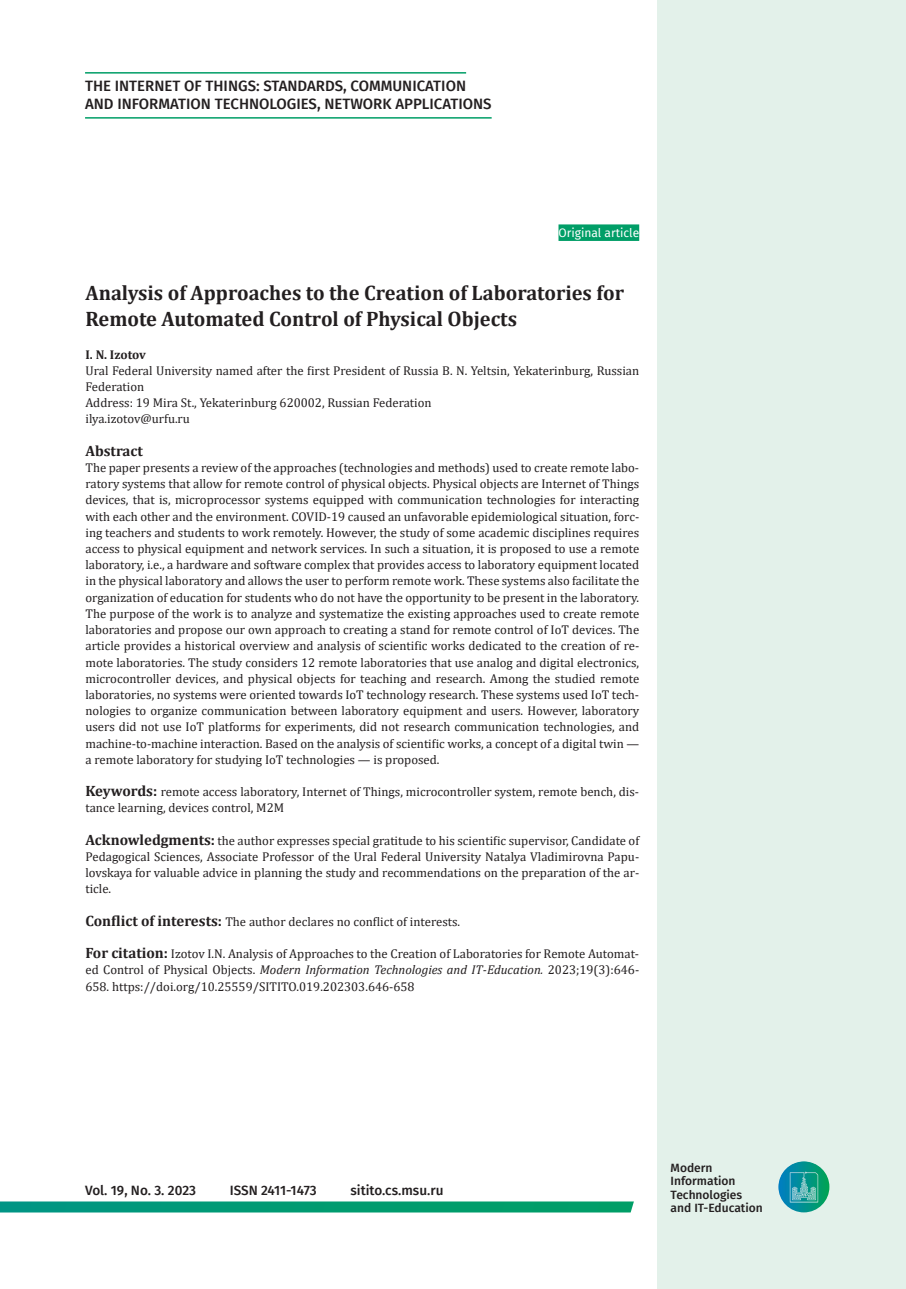
<style>
.page{position:relative;width:906px;height:1289px;background:#fff}
.page>*{position:absolute;margin:0;border:0;box-sizing:border-box;transform-origin:0 0}
.t1{font:700 21px/25.2px "Cambria";color:#231f20}
.t2{font:500 15px/18px "Fira Sans";color:#231f20}
.t3{font:700 15px "Cambria";color:#231f20}
.t4{font:500 13.5px "Fira Sans";color:#231f20}
.t5{font:12.75px/16.2px "Cambria";color:#231f20;text-align:justify}
.t6{font:700 12.75px "Cambria";color:#231f20}
.t7{font:500 12px/13.5px "Fira Sans";color:#231f20}
.t8{font:12px "Fira Sans";color:#fff}
.s1{font-weight:700;font-size:15px}
.s2{font-style:italic}
</style>
<div class="page">
<div style="left:657px;top:0;width:249px;height:1288px;background:#e3f1ea"></div>
<img style="left:778px;top:1161px;width:51px;height:51px;border-radius:26px">
<svg style="left:0;top:1201px;width:634px;height:11px;background:#0b9f79"></svg>
<div style="left:558px;top:224px;width:81px;height:17px;background:#009e67"></div>
<hr style="left:85px;top:72px;width:381px;height:2px;background:#009e67">
<hr style="left:85px;top:117px;width:406px;height:2px;background:#009e67">
<p class="t2" style="left:85px;top:76px;width:408px">THE INTERNET OF THINGS: STANDARDS, COMMUNICATION<br>AND INFORMATION TECHNOLOGIES, NETWORK APPLICATIONS</p>
<p class="t8" style="left:558px;top:223px;width:82px">Original article</p>
<h1 class="t1" style="left:85px;top:280px;width:540px">Analysis of Approaches to the Creation of Laboratories for<br>Remote Automated Control of Physical Objects</h1>
<p class="t6" style="left:85px;top:345px;width:62px">I. N. Izotov</p>
<p class="t5" style="left:85px;top:362px;width:555px;text-align:left">Ural Federal University named after the first President of Russia B. N. Yeltsin, Yekaterinburg, Russian Federation<br>Address: 19 Mira St., Yekaterinburg 620002, Russian Federation<br>ilya.izotov@urfu.ru</p>
<p class="t3" style="left:85px;top:440px;width:59px">Abstract</p>
<p class="t5" style="left:85px;top:459px;width:555px">The paper presents a review of the approaches (technologies and methods) used to create remote labo&shy;ratory systems that allow for remote control of physical objects. Physical objects are Internet of Things devices, that is, microprocessor systems equipped with communication technologies for interacting with each other and the environment. COVID-19 caused an unfavorable epidemiological situation, forc&shy;ing teachers and students to work remotely. However, the study of some academic disciplines requires access to physical equipment and network services. In such a situation, it is proposed to use a remote laboratory, i.e., a hardware and software complex that provides access to laboratory equipment located in the physical laboratory and allows the user to perform remote work. These systems also facilitate the organization of education for students who do not have the opportunity to be present in the laboratory.<br>The purpose of the work is to analyze and systematize the existing approaches used to create remote laboratories and propose our own approach to creating a stand for remote control of IoT devices. The article provides a historical overview and analysis of scientific works dedicated to the creation of re&shy;mote laboratories. The study considers 12 remote laboratories that use analog and digital electronics, microcontroller devices, and physical objects for teaching and research. Among the studied remote laboratories, no systems were oriented towards IoT technology research. These systems used IoT tech&shy;nologies to organize communication between laboratory equipment and users. However, laboratory users did not use IoT platforms for experiments, did not research communication technologies, and machine-to-machine interaction. Based on the analysis of scientific works, a concept of a digital twin — a remote laboratory for studying IoT technologies — is proposed.</p>
<p class="t5" style="left:85px;top:783px;width:555px"><span class="s1">Keywords:</span> remote access laboratory, Internet of Things, microcontroller system, remote bench, dis&shy;tance learning, devices control, M2M</p>
<p class="t5" style="left:85px;top:832px;width:555px"><span class="s1">Acknowledgments:</span> the author expresses special gratitude to his scientific supervisor, Candidate of Pedagogical Sciences, Associate Professor of the Ural Federal University Natalya Vladimirovna Papu&shy;lovskaya for valuable advice in planning the study and recommendations on the preparation of the ar&shy;ticle.</p>
<p class="t5" style="left:85px;top:913px;width:376px"><span class="s1">Conflict of interests:</span> The author declares no conflict of interests.</p>
<p class="t5" style="left:85px;top:945px;width:555px"><span class="s1">For citation:</span> Izotov I.N. Analysis of Approaches to the Creation of Laboratories for Remote Automat&shy;ed Control of Physical Objects. <span class="s2">Modern Information Technologies and IT-Education.</span> 2023;19(3):646- 658. https://doi.org/10.25559/SITITO.019.202303.646-658</p>
<p class="t4" style="left:85px;top:1179px;width:112px">Vol. 19, No. 3. 2023</p>
<p class="t4" style="left:230px;top:1179px;width:88px">ISSN 2411-1473</p>
<p class="t4" style="left:350px;top:1179px;width:94px">sitito.cs.msu.ru</p>
<p class="t7" style="left:670px;top:1160px;width:94px">Modern<br>Information<br>Technologies and IT-Education</p>
</div>
